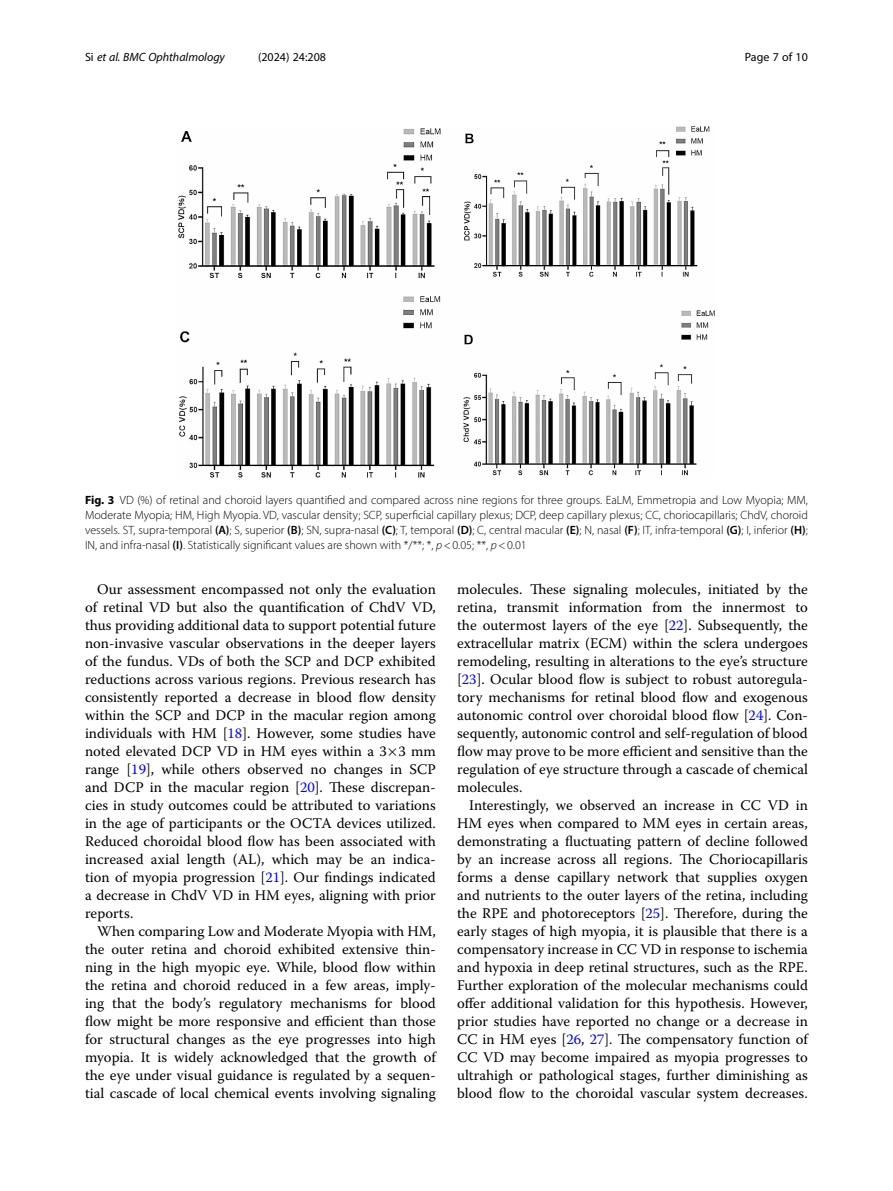
<style>
.page{position:relative;width:893px;height:1191px;background:#fff}
.page>*{position:absolute;margin:0;border:0;box-sizing:border-box;transform-origin:0 0}
.Body_Text_Indent{font:14.7px/18px "Warnock Pro";color:#000;text-align:justify}
.Figure_Caption{font:300 12px/15px "Myriad Pro";color:#000;text-align:justify}
.t1{font:italic 12px "Myriad Pro";color:#000}
.t2{font:12px "Myriad Pro";color:#000}
.s1{font-style:normal}
.s2{font-weight:700}
.s3{font-weight:600}
.s4{font-style:italic}
.s5{color:#00f}
</style>
<div class="page">
<img style="left:178px;top:126px;width:536px;height:351px">
<p class="t1" style="left:85px;top:50px;width:141px"><span class="s1">Si</span> et al. BMC Ophthalmology</p>
<p class="t2" style="left:258px;top:50px;width:70px">(2024) 24:208</p>
<p class="t2" style="left:745px;top:50px;width:65px">Page 7 of 10</p>
<p class="Figure_Caption" style="left:85px;top:492px;width:724px"><span class="s2">Fig. 3</span> VD (%) of retinal and choroid layers quantified and compared across nine regions for three groups. EaLM, Emmetropia and Low Myopia; MM, Moderate Myopia; HM, High Myopia. VD, vascular density; SCP, superficial capillary plexus; DCP, deep capillary plexus; CC, choriocapillaris; ChdV, choroid vessels. ST, supra-temporal <span class="s3">(A)</span>; S, superior <span class="s3">(B)</span>; SN, supra-nasal <span class="s3">(C)</span>; T, temporal <span class="s3">(D)</span>; C, central macular <span class="s3">(E)</span>; N, nasal <span class="s3">(F)</span>; IT, infra-temporal <span class="s3">(G)</span>; I, inferior <span class="s3">(H)</span>; IN, and infra-nasal <span class="s3">(I)</span>. Statistically significant values are shown with */**; *, <span class="s4">p</span>&lt;0.05; **, <span class="s4">p</span>&lt;0.01</p>
<p class="Body_Text_Indent" style="left:85px;top:580px;width:352px;text-indent:12px">Our assessment encompassed not only the evaluation of retinal VD but also the quantification of ChdV VD, thus providing additional data to support potential future non-invasive vascular observations in the deeper layers of the fundus. VDs of both the SCP and DCP exhibited reductions across various regions. Previous research has consistently reported a decrease in blood flow density within the SCP and DCP in the macular region among individuals with HM [<span class="s5">18</span>]. However, some studies have noted elevated DCP VD in HM eyes within a 3 3 mm range [<span class="s5">19</span>], while others observed no changes in SCP and DCP in the macular region [<span class="s5">20</span>]. These discrepan&shy;cies in study outcomes could be attributed to variations in the age of participants or the OCTA devices utilized.<br>Reduced choroidal blood flow has been associated with increased axial length (AL), which may be an indica&shy;tion of myopia progression [<span class="s5">21</span>]. Our findings indicated a decrease in ChdV VD in HM eyes, aligning with prior reports.</p>
<p class="Body_Text_Indent" style="left:85px;top:922px;width:352px;text-indent:12px">When comparing Low and Moderate Myopia with HM, the outer retina and choroid exhibited extensive thin&shy;ning in the high myopic eye. While, blood flow within the retina and choroid reduced in a few areas, imply&shy;ing that the body’s regulatory mechanisms for blood flow might be more responsive and efficient than those for structural changes as the eye progresses into high myopia. It is widely acknowledged that the growth of the eye under visual guidance is regulated by a sequen&shy;tial cascade of local chemical events involving signaling</p>
<p class="Body_Text_Indent" style="left:457px;top:580px;width:352px">molecules. These signaling molecules, initiated by the retina, transmit information from the innermost to the outermost layers of the eye [<span class="s5">22</span>]. Subsequently, the extracellular matrix (ECM) within the sclera undergoes remodeling, resulting in alterations to the eye’s structure [<span class="s5">23</span>]. Ocular blood flow is subject to robust autoregula&shy;tory mechanisms for retinal blood flow and exogenous autonomic control over choroidal blood flow [<span class="s5">24</span>]. Con&shy;sequently, autonomic control and self-regulation of blood flow may prove to be more efficient and sensitive than the regulation of eye structure through a cascade of chemical molecules.</p>
<p class="Body_Text_Indent" style="left:457px;top:796px;width:352px;text-indent:12px">Interestingly, we observed an increase in CC VD in HM eyes when compared to MM eyes in certain areas, demonstrating a fluctuating pattern of decline followed by an increase across all regions. The Choriocapillaris forms a dense capillary network that supplies oxygen and nutrients to the outer layers of the retina, including the RPE and photoreceptors [<span class="s5">25</span>]. Therefore, during the early stages of high myopia, it is plausible that there is a compensatory increase in CC VD in response to ischemia and hypoxia in deep retinal structures, such as the RPE.<br>Further exploration of the molecular mechanisms could offer additional validation for this hypothesis. However, prior studies have reported no change or a decrease in CC in HM eyes [<span class="s5">26</span>, <span class="s5">27</span>]. The compensatory function of CC VD may become impaired as myopia progresses to ultrahigh or pathological stages, further diminishing as blood flow to the choroidal vascular system decreases.</p>
</div>
